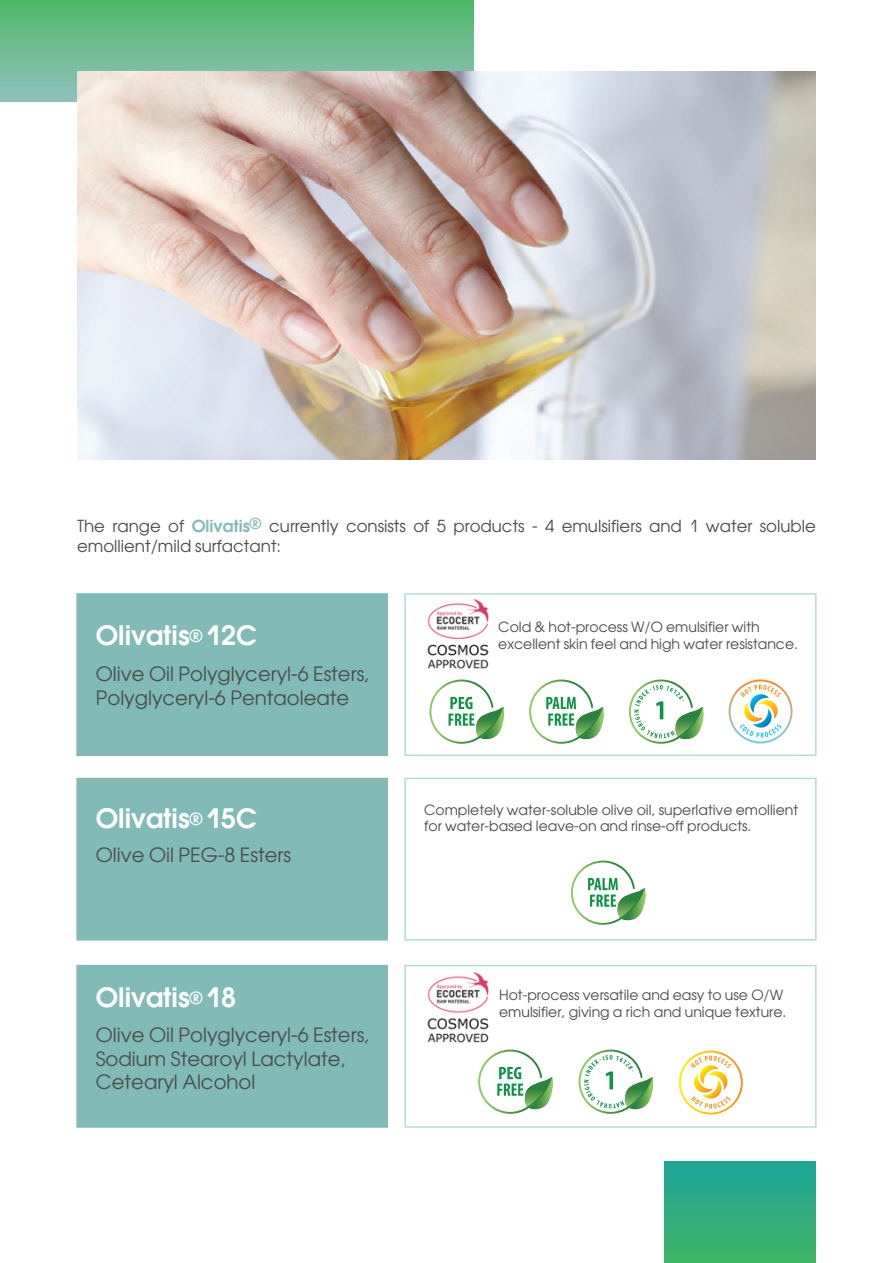
<style>
.page{position:relative;width:893px;height:1263px;background:#fff}
.page>*{position:absolute;margin:0;border:0;box-sizing:border-box;transform-origin:0 0}
.t1{font:700 26.55px "Avant Garde Gothic C";color:#fff}
.t2{font:19.65px/23.5px "Avant Garde Gothic C";color:#4b4c4d}
.t3{font:16.5px/19.8px "Avant Garde Gothic C";color:#4b4c4d}
.t4{font:13.95px/16.8px "Avant Garde Gothic C";color:#4b4c4d}
.s1{font-weight:700;color:#82bab8}
.s2{font-size:16.8px}
</style>
<div class="page">
<div style="left:0;top:0;width:474px;height:101px;background:linear-gradient(to bottom,#4fb967,#91c1bf)"></div>
<div style="left:664px;top:1162px;width:152px;height:101px;background:linear-gradient(to bottom,#1da49a,#41b665)"></div>
<img style="left:77px;top:72px;width:739px;height:387px">
<img style="left:427px;top:598px;width:62px;height:71px">
<div style="left:76px;top:593px;width:312px;height:163px;background:#82bab8;border:2px solid #82bab8"></div>
<div style="left:404px;top:593px;width:413px;height:163px;border:2px solid #afdedb"></div>
<svg style="left:629px;top:679px;width:75px;height:65px"></svg>
<svg style="left:729px;top:679px;width:63px;height:64px"></svg>
<svg style="left:429px;top:679px;width:76px;height:65px"></svg>
<svg style="left:529px;top:679px;width:75px;height:65px"></svg>
<div style="left:76px;top:778px;width:312px;height:162px;background:#82bab8"></div>
<div style="left:404px;top:778px;width:413px;height:162px;border:2px solid #afdedb"></div>
<svg style="left:571px;top:860px;width:75px;height:65px"></svg>
<img style="left:419px;top:964px;width:81px;height:79px">
<svg style="left:578px;top:1049px;width:76px;height:65px"></svg>
<svg style="left:478px;top:1049px;width:75px;height:65px"></svg>
<svg style="left:679px;top:1050px;width:64px;height:64px"></svg>
<div style="left:76px;top:965px;width:312px;height:163px;background:#82bab8;border:2px solid #82bab8"></div>
<div style="left:404px;top:965px;width:413px;height:163px;border:2px solid #afdedb"></div>
<p class="t3" style="left:77px;top:516px;width:740px">The range of <span class="s1">Olivatis</span><sup>®</sup> currently consists of 5 products - 4 emulsifiers and 1 water soluble emollient/mild surfactant:</p>
<h1 class="t1" style="left:96px;top:619px;width:163px">Olivatis<span class="s2">®</span> 12C</h1>
<h2 class="t2" style="left:96px;top:662px;width:275px">Olive Oil Polyglyceryl-6 Esters,<br>Polyglyceryl-6 Pentaoleate</h2>
<h1 class="t1" style="left:96px;top:802px;width:163px">Olivatis<span class="s2">®</span> 15C</h1>
<h2 class="t2" style="left:96px;top:843px;width:197px">Olive Oil PEG-8 Esters</h2>
<h1 class="t1" style="left:96px;top:981px;width:142px">Olivatis<span class="s2">®</span> 18</h1>
<h2 class="t2" style="left:96px;top:1023px;width:275px">Olive Oil Polyglyceryl-6 Esters,<br>Sodium Stearoyl Lactylate,<br>Cetearyl Alcohol</h2>
<p class="t4" style="left:498px;top:619px;width:263px">Cold &amp; hot-process W/O emulsifier with</p>
<p class="t4" style="left:498px;top:636px;width:301px">excellent skin feel and high water resistance.</p>
<p class="t4" style="left:424px;top:801px;width:376px">Completely water-soluble olive oil, superlative emollient for water-based leave-on and rinse-off products.</p>
<p class="t4" style="left:499px;top:987px;width:289px">Hot-process versatile and easy to use O/W emulsifier, giving a rich and unique texture.</p>
</div>
